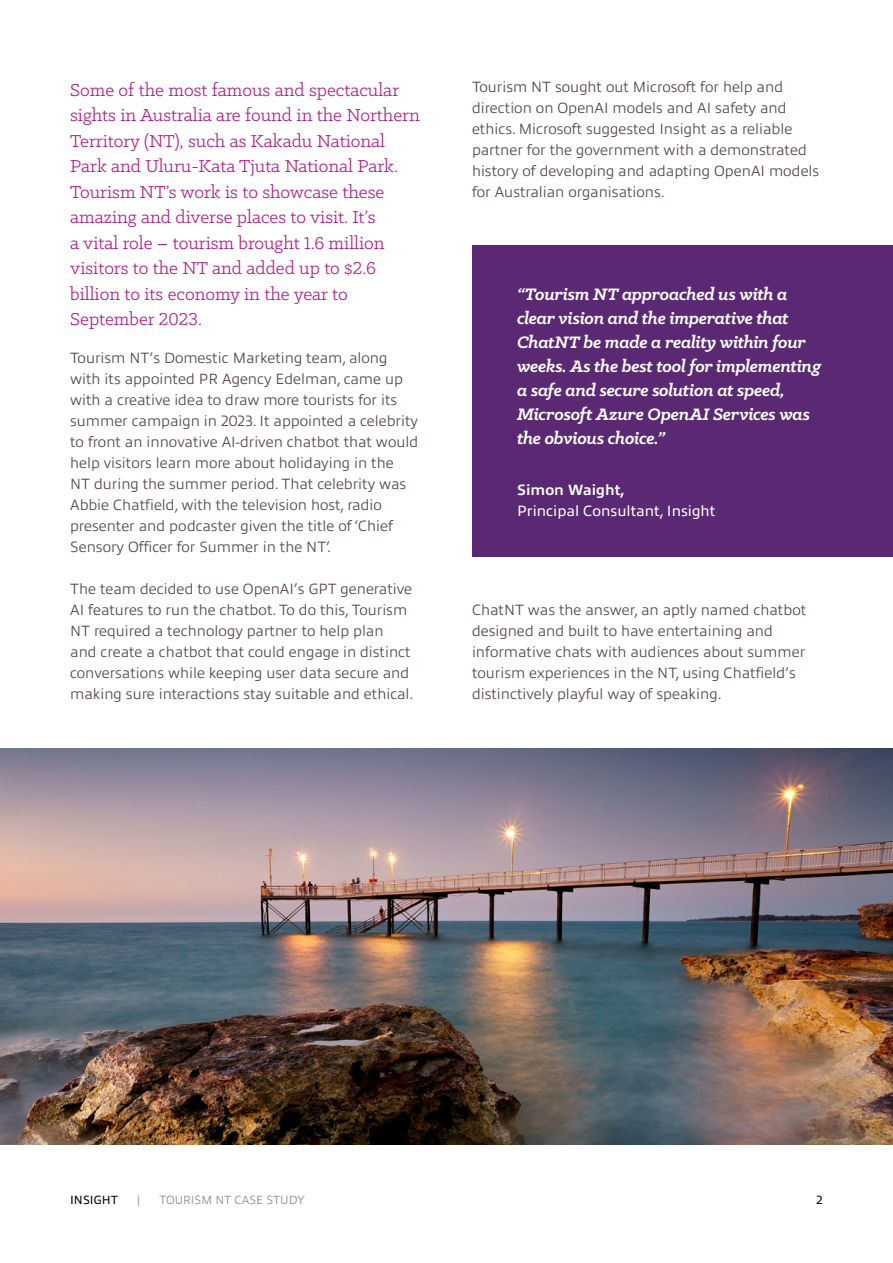
<style>
.page{position:relative;width:893px;height:1263px;background:#fff}
.page>*{position:absolute;margin:0;border:0;box-sizing:border-box;transform-origin:0 0}
.t1{font:19.5px/25.5px "Klinic Slab";color:#b01c87}
.t2{font:italic 700 18.75px/24px "Klinic Slab";letter-spacing:-.015em;color:#fff}
.t3{font:300 15px/21px "Allumi Pro";color:#554742}
.t4{font:15px "Allumi Pro";color:#fff}
.t5{font:700 15px "Allumi Pro";color:#fff}
.t6{font:300 12px "Allumi Pro";color:#8a8a8d}
.t7{font:12px "Allumi Pro";color:#000}
</style>
<div class="page">
<div style="left:472px;top:245px;width:421px;height:312px;background:#5b2973"></div>
<img style="left:0;top:748px;width:893px;height:396px">
<p class="t1" style="left:70px;top:76px;width:351px">Some of the most famous and spectacular sights in Australia are found in the Northern Territory (NT), such as Kakadu National Park and Uluru-Kata Tjuta National Park.<br>Tourism NT’s work is to showcase these amazing and diverse places to visit. It’s<br>a vital role – tourism brought 1.6 million visitors to the NT and added up to $2.6 billion to its economy in the year to September 2023.</p>
<p class="t3" style="left:70px;top:346px;width:349px">Tourism NT’s Domestic Marketing team, along with its appointed PR Agency Edelman, came up with a creative idea to draw more tourists for its summer campaign in 2023. It appointed a celebrity to front an innovative AI-driven chatbot that would help visitors learn more about holidaying in the<br>NT during the summer period. That celebrity was Abbie Chatfield, with the television host, radio presenter and podcaster given the title of ‘Chief Sensory Officer for Summer in the NT’.</p>
<p class="t3" style="left:70px;top:578px;width:345px">The team decided to use OpenAI’s GPT generative AI features to run the chatbot. To do this, Tourism NT required a technology partner to help plan and create a chatbot that could engage in distinct conversations while keeping user data secure and making sure interactions stay suitable and ethical.</p>
<p class="t3" style="left:472px;top:75px;width:349px">Tourism NT sought out Microsoft for help and direction on OpenAI models and AI safety and ethics. Microsoft suggested Insight as a reliable partner for the government with a demonstrated history of developing and adapting OpenAI models for Australian organisations.</p>
<p class="t2" style="left:517px;top:282px;width:305px">“Tourism NT approached us with a clear vision and the imperative that ChatNT be made a reality within four weeks. As the best tool for implementing a safe and secure solution at speed, Microsoft Azure OpenAI Services was the obvious choice.”</p>
<p class="t5" style="left:517px;top:478px;width:109px">Simon Waight,</p>
<p class="t4" style="left:517px;top:499px;width:200px">Principal Consultant, Insight</p>
<p class="t3" style="left:472px;top:599px;width:336px">ChatNT was the answer, an aptly named chatbot designed and built to have entertaining and informative chats with audiences about summer tourism experiences in the NT, using Chatfield’s distinctively playful way of speaking.</p>
<p class="t7" style="left:70px;top:1191px;width:49px">INSIGHT</p>
<p class="t6" style="left:137px;top:1191px;width:5px">|</p>
<p class="t6" style="left:159px;top:1191px;width:147px">TOURISM NT CASE STUDY</p>
<p class="t7" style="left:816px;top:1191px;width:8px">2</p>
</div>
